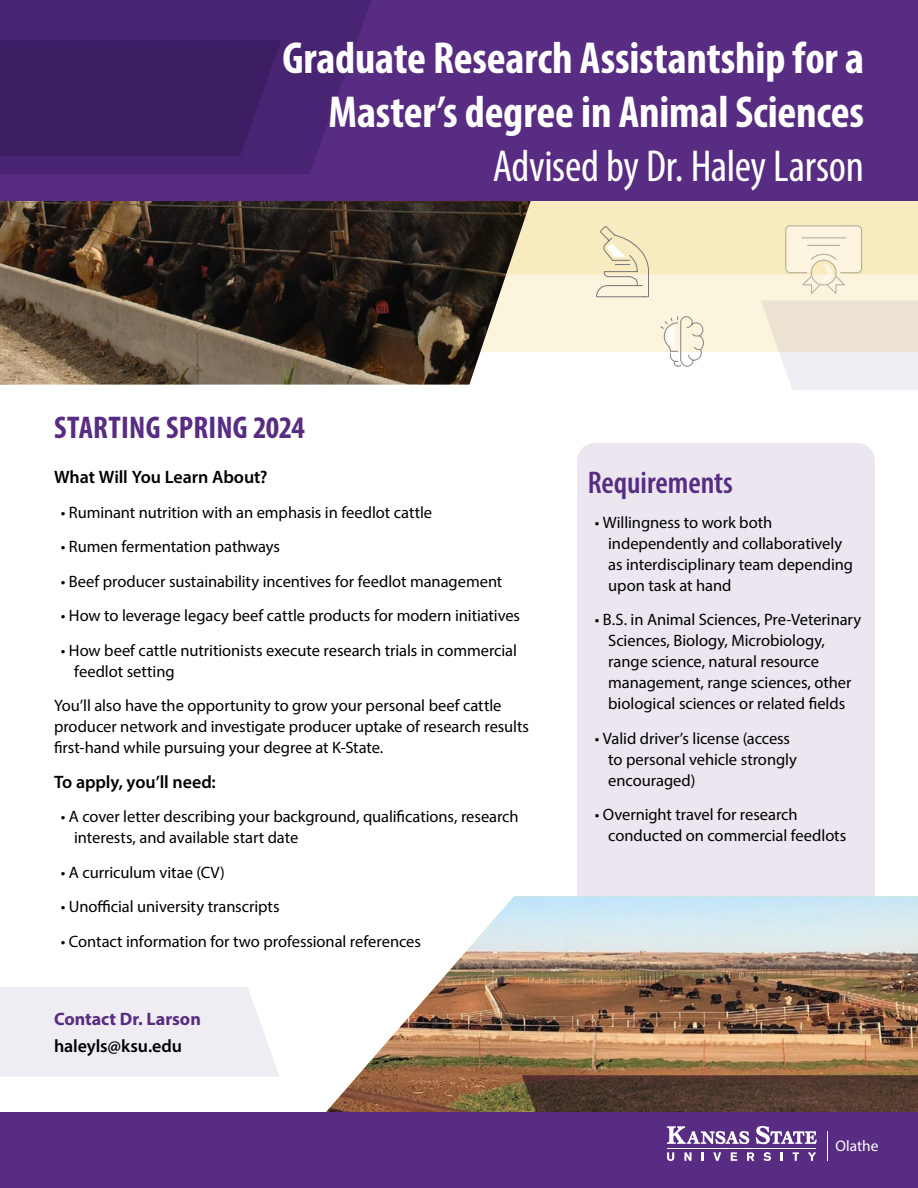
<style>
.page{position:relative;width:918px;height:1188px;background:#fff}
.page>*{position:absolute;margin:0;border:0;box-sizing:border-box;transform-origin:0 0}
.t1{font:700 condensed 45px/54px "Myriad Pro";letter-spacing:-.005em;color:#fff;text-align:right}
.t2{font:condensed 45px "Myriad Pro";letter-spacing:-.01em;color:#fff}
.t3{font:700 condensed 31.5px "Myriad Pro";letter-spacing:.005em;color:#572c82}
.t4{font:600 condensed 31.5px "Myriad Pro";letter-spacing:-.005em;color:#572c82}
.t5{font:600 18px "Myriad Pro";letter-spacing:-.005em;color:#000}
.t6{font:700 18px "Myriad Pro";color:#572c82}
.t7{font:16.5px/21px "Myriad Pro";letter-spacing:-.005em;color:#000}
.t8{font:15.45px "Myriad Pro";color:#fff}
</style>
<div class="page">
<div style="left:0;top:987px;width:279px;height:90px;background:#efecf3"></div>
<div style="left:577px;top:443px;width:298px;height:531px;background:#ebe6f0;border-radius:18px"></div>
<img style="left:326px;top:896px;width:592px;height:216px">
<svg style="left:522px;top:1075px;width:396px;height:37px;background:#503a2e"></svg>
<div style="left:0;top:1112px;width:918px;height:76px;background:#572c82"></div>
<hr style="left:827px;top:1131px;width:1px;height:30px;background:#fff">
<hr style="left:667px;top:1148px;width:149px;height:1px;background:#fff">
<svg style="left:667px;top:1126px;width:82px;height:18px"></svg>
<svg style="left:756px;top:1126px;width:61px;height:18px"></svg>
<svg style="left:667px;top:1152px;width:7px;height:9px"></svg>
<svg style="left:684px;top:1152px;width:8px;height:9px"></svg>
<svg style="left:702px;top:1152px;width:2px;height:9px"></svg>
<svg style="left:713px;top:1152px;width:8px;height:9px"></svg>
<svg style="left:731px;top:1152px;width:6px;height:9px"></svg>
<svg style="left:747px;top:1152px;width:7px;height:9px"></svg>
<svg style="left:763px;top:1152px;width:8px;height:9px"></svg>
<svg style="left:781px;top:1152px;width:2px;height:9px"></svg>
<svg style="left:793px;top:1152px;width:6px;height:9px"></svg>
<svg style="left:808px;top:1152px;width:8px;height:9px"></svg>
<img style="left:0;top:201px;width:481px;height:184px">
<svg style="left:384px;top:201px;width:32px;height:73px;background:#231d19"></svg>
<svg style="left:416px;top:201px;width:502px;height:151px;background:#c3b99e"></svg>
<svg style="left:761px;top:225px;width:157px;height:165px;background:#f2ead9"></svg>
<div style="left:0;top:0;width:918px;height:201px;background:#572c82"></div>
<svg style="left:0;top:0;width:371px;height:174px;fill:#492472"></svg>
<svg style="left:596px;top:225px;width:53px;height:73px;background:#ede3c3"></svg>
<svg style="left:660px;top:316px;width:48px;height:51px"></svg>
<h1 class="t1" style="left:282px;top:30px;width:583px">Graduate Research Assistantship for a<br>Master’s degree in Animal Sciences</h1>
<h1 class="t2" style="left:493px;top:139px;width:373px">Advised by Dr. Haley Larson</h1>
<h2 class="t3" style="left:54px;top:408px;width:252px">STARTING SPRING 2024</h2>
<p class="t5" style="left:54px;top:466px;width:215px">What Will You Learn About?</p>
<p class="t7" style="left:61px;top:501px;width:373px">• Ruminant nutrition with an emphasis in feedlot cattle</p>
<p class="t7" style="left:61px;top:536px;width:221px">• Rumen fermentation pathways</p>
<p class="t7" style="left:61px;top:570px;width:443px">• Beef producer sustainability incentives for feedlot management</p>
<p class="t7" style="left:61px;top:605px;width:461px">• How to leverage legacy beef cattle products for modern initiatives</p>
<p class="t7" style="left:74px;top:639px;width:444px;text-indent:-13px">• How beef cattle nutritionists execute research trials in commercial feedlot setting</p>
<p class="t7" style="left:54px;top:695px;width:477px">You’ll also have the opportunity to grow your personal beef cattle producer network and investigate producer uptake of research results first-hand while pursuing your degree at K-State.</p>
<p class="t5" style="left:54px;top:770px;width:163px">To apply, you’ll need:</p>
<p class="t7" style="left:74px;top:806px;width:446px;text-indent:-13px">• A cover letter describing your background, qualifications, research interests, and available start date</p>
<p class="t7" style="left:61px;top:861px;width:166px">• A curriculum vitae (CV)</p>
<p class="t7" style="left:61px;top:896px;width:220px">• Unofficial university transcripts</p>
<p class="t7" style="left:61px;top:930px;width:362px">• Contact information for two professional references</p>
<p class="t6" style="left:54px;top:1007px;width:148px">Contact Dr. Larson</p>
<p class="t5" style="left:54px;top:1035px;width:130px">haleyls@ksu.edu</p>
<h2 class="t4" style="left:588px;top:463px;width:147px">Requirements</h2>
<p class="t7" style="left:608px;top:512px;width:246px;text-indent:-13px">• Willingness to work both independently and collaboratively as interdisciplinary team depending upon task at hand</p>
<p class="t7" style="left:608px;top:609px;width:255px;text-indent:-13px">• B.S. in Animal Sciences, Pre-Veterinary Sciences, Biology, Microbiology, range science, natural resource management, range sciences, other biological sciences or related fields</p>
<p class="t7" style="left:608px;top:728px;width:190px;text-indent:-13px">• Valid driver’s license (access to personal vehicle strongly encouraged)</p>
<p class="t7" style="left:608px;top:804px;width:240px;text-indent:-13px">• Overnight travel for research conducted on commercial feedlots</p>
<p class="t8" style="left:835px;top:1136px;width:44px">Olathe</p>
</div>
